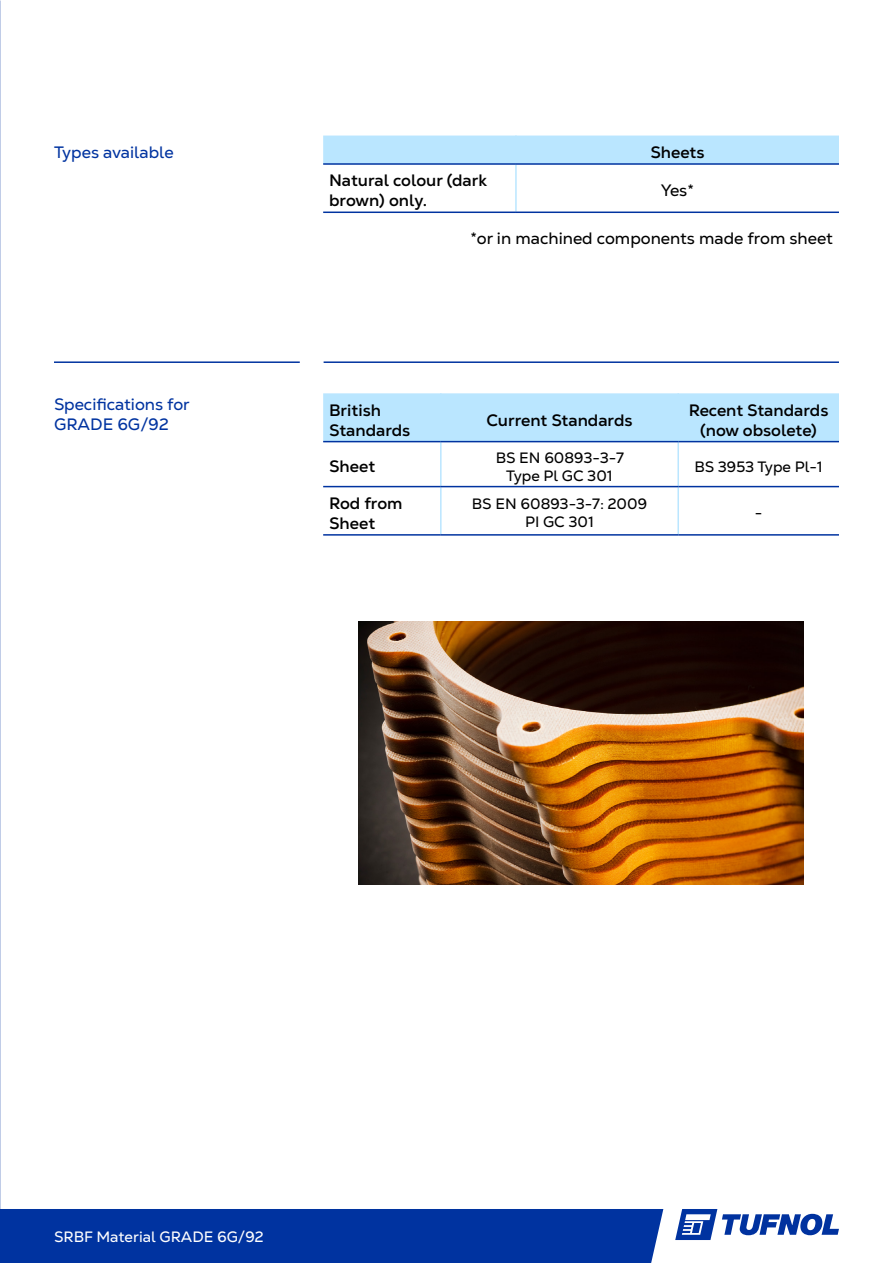
<style>
.page{position:relative;width:893px;height:1263px;background:#fff}
.page>*{position:absolute;margin:0;border:0;box-sizing:border-box;transform-origin:0 0}
.t1{font:700 16.5px/19.8px "Nexa Text";color:#000}
.t2{font:16.5px/19.8px "Nexa Text";color:#0033a0}
.t3{font:16.5px "Nexa Text";color:#000}
.t4{font:15px "Nexa Text";color:#000}
.t5{font:15px "Nexa Text";color:#fff}
</style>
<div class="page">
<div style="left:0;top:1209px;width:663px;height:54px;background:#0033a0"></div>
<svg style="left:675px;top:1209px;width:164px;height:31px"></svg>
<div style="left:323px;top:136px;width:516px;height:27px;background:#bae6ff"></div>
<hr style="left:515px;top:136px;width:2px;height:27px;background:#bae6ff">
<hr style="left:515px;top:165px;width:2px;height:47px;background:#bae6ff">
<hr style="left:323px;top:163px;width:193px;height:2px;background:#0033a0">
<hr style="left:516px;top:163px;width:323px;height:2px;background:#0033a0">
<hr style="left:323px;top:212px;width:193px;height:1px;background:#0033a0">
<hr style="left:516px;top:212px;width:323px;height:1px;background:#0033a0">
<div style="left:323px;top:393px;width:516px;height:48px;background:#bae6ff"></div>
<hr style="left:440px;top:393px;width:2px;height:48px;background:#bae6ff">
<hr style="left:677px;top:393px;width:2px;height:48px;background:#bae6ff">
<hr style="left:440px;top:442px;width:2px;height:44px;background:#bae6ff">
<hr style="left:677px;top:442px;width:2px;height:44px;background:#bae6ff">
<hr style="left:440px;top:487px;width:2px;height:47px;background:#bae6ff">
<hr style="left:677px;top:487px;width:2px;height:47px;background:#bae6ff">
<hr style="left:323px;top:441px;width:118px;height:1px;background:#0033a0">
<hr style="left:441px;top:441px;width:237px;height:1px;background:#0033a0">
<hr style="left:678px;top:441px;width:161px;height:1px;background:#0033a0">
<hr style="left:323px;top:486px;width:118px;height:1px;background:#0033a0">
<hr style="left:441px;top:486px;width:237px;height:1px;background:#0033a0">
<hr style="left:678px;top:486px;width:161px;height:1px;background:#0033a0">
<hr style="left:323px;top:534px;width:118px;height:2px;background:#0033a0">
<hr style="left:441px;top:534px;width:237px;height:2px;background:#0033a0">
<hr style="left:678px;top:534px;width:161px;height:2px;background:#0033a0">
<hr style="left:54px;top:361px;width:246px;height:2px;background:#0033a0">
<hr style="left:324px;top:361px;width:515px;height:2px;background:#0033a0">
<img style="left:358px;top:622px;width:446px;height:262px">
<p class="t2" style="left:54px;top:143px;width:121px">Types available</p>
<p class="t2" style="left:54px;top:394px;width:137px">Specifications for<br>GRADE 6G/92</p>
<p class="t1" style="left:650px;top:142px;width:56px">Sheets</p>
<p class="t1" style="left:329px;top:171px;width:159px">Natural colour (dark brown) only.</p>
<p class="t3" style="left:661px;top:180px;width:34px">Yes*</p>
<p class="t3" style="left:471px;top:228px;width:364px">*or in machined components made from sheet</p>
<p class="t1" style="left:329px;top:400px;width:83px">British<br>Standards</p>
<p class="t1" style="left:486px;top:410px;width:148px">Current Standards</p>
<p class="t1" style="left:329px;top:457px;width:47px">Sheet</p>
<p class="t4" style="left:496px;top:448px;width:130px">BS EN 60893-3-7</p>
<p class="t4" style="left:506px;top:466px;width:108px">Type Pl GC 301</p>
<p class="t1" style="left:329px;top:493px;width:75px">Rod from<br>Sheet</p>
<p class="t4" style="left:472px;top:495px;width:177px">BS EN 60893-3-7: 2009</p>
<p class="t4" style="left:525px;top:513px;width:70px">PI GC 301</p>
<p class="t1" style="left:689px;top:400px;width:141px">Recent Standards</p>
<p class="t1" style="left:700px;top:420px;width:118px">(now obsolete)</p>
<p class="t4" style="left:694px;top:457px;width:130px">BS 3953 Type Pl-1</p>
<p class="t4" style="left:755px;top:504px;width:9px">-</p>
<p class="t5" style="left:54px;top:1228px;width:211px">SRBF Material GRADE 6G/92</p>
</div>
